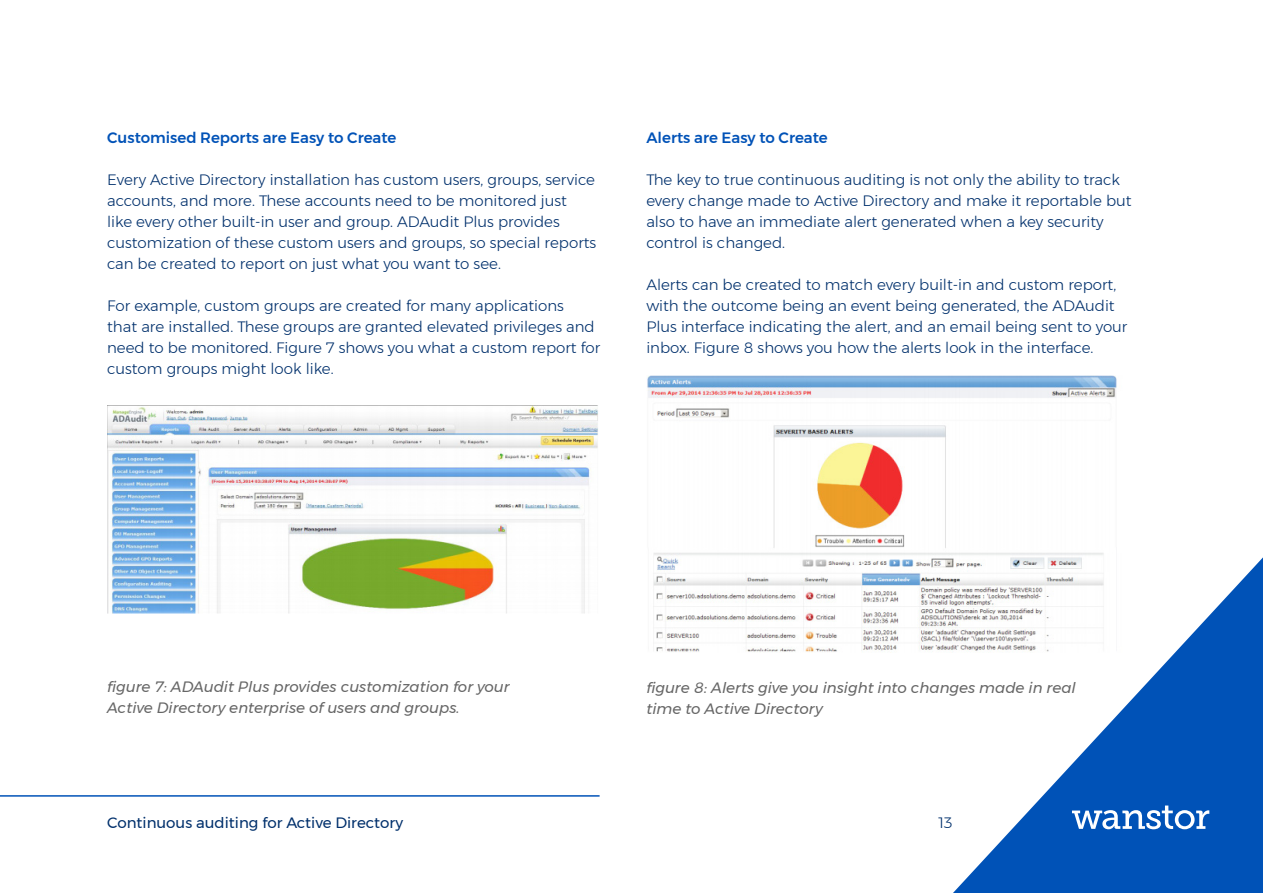
<style>
.page{position:relative;width:1263px;height:893px;background:#fff}
.page>*{position:absolute;margin:0;border:0;box-sizing:border-box;transform-origin:0 0}
.t1{font:300 15px/21px "Montserrat";color:#00306c}
.t2{font:italic 15px/21px "Montserrat";color:#666}
.t3{font:500 15px "Montserrat";color:#0052b7}
.t4{font:15px "Montserrat";color:#00306c}
</style>
<div class="page">
<svg style="left:953px;top:557px;width:310px;height:336px;fill:#0052b7"></svg>
<hr style="left:0;top:795px;width:600px;height:2px;background:#0052b7">
<svg style="left:1072px;top:805px;width:137px;height:24px"></svg>
<img style="left:107px;top:405px;width:491px;height:209px">
<img style="left:647px;top:375px;width:489px;height:288px">
<p class="t3" style="left:107px;top:126px;width:291px">Customised Reports are Easy to Create</p>
<p class="t1" style="left:107px;top:169px;width:491px">Every Active Directory installation has custom users, groups, service accounts, and more. These accounts need to be monitored just<br>like every other built-in user and group. ADAudit Plus provides customization of these custom users and groups, so special reports can be created to report on just what you want to see.</p>
<p class="t1" style="left:107px;top:295px;width:495px">For example, custom groups are created for many applications<br>that are installed. These groups are granted elevated privileges and need to be monitored. Figure 7 shows you what a custom report for custom groups might look like.</p>
<p class="t3" style="left:646px;top:126px;width:183px">Alerts are Easy to Create</p>
<p class="t1" style="left:646px;top:169px;width:487px">The key to true continuous auditing is not only the ability to track every change made to Active Directory and make it reportable but also to have an immediate alert generated when a key security control is changed.</p>
<p class="t1" style="left:646px;top:274px;width:483px">Alerts can be created to match every built-in and custom report, with the outcome being an event being generated, the ADAudit Plus interface indicating the alert, and an email being sent to your inbox. Figure 8 shows you how the alerts look in the interface.</p>
<p class="t2" style="left:107px;top:676px;width:404px">figure 7: ADAudit Plus provides customization for your<br>Active Directory enterprise of users and groups.</p>
<p class="t2" style="left:646px;top:677px;width:431px">figure 8: Alerts give you insight into changes made in real time to Active Directory</p>
<p class="t4" style="left:107px;top:811px;width:298px">Continuous auditing for Active Directory</p>
<p class="t1" style="left:938px;top:812px;width:16px">13</p>
</div>
